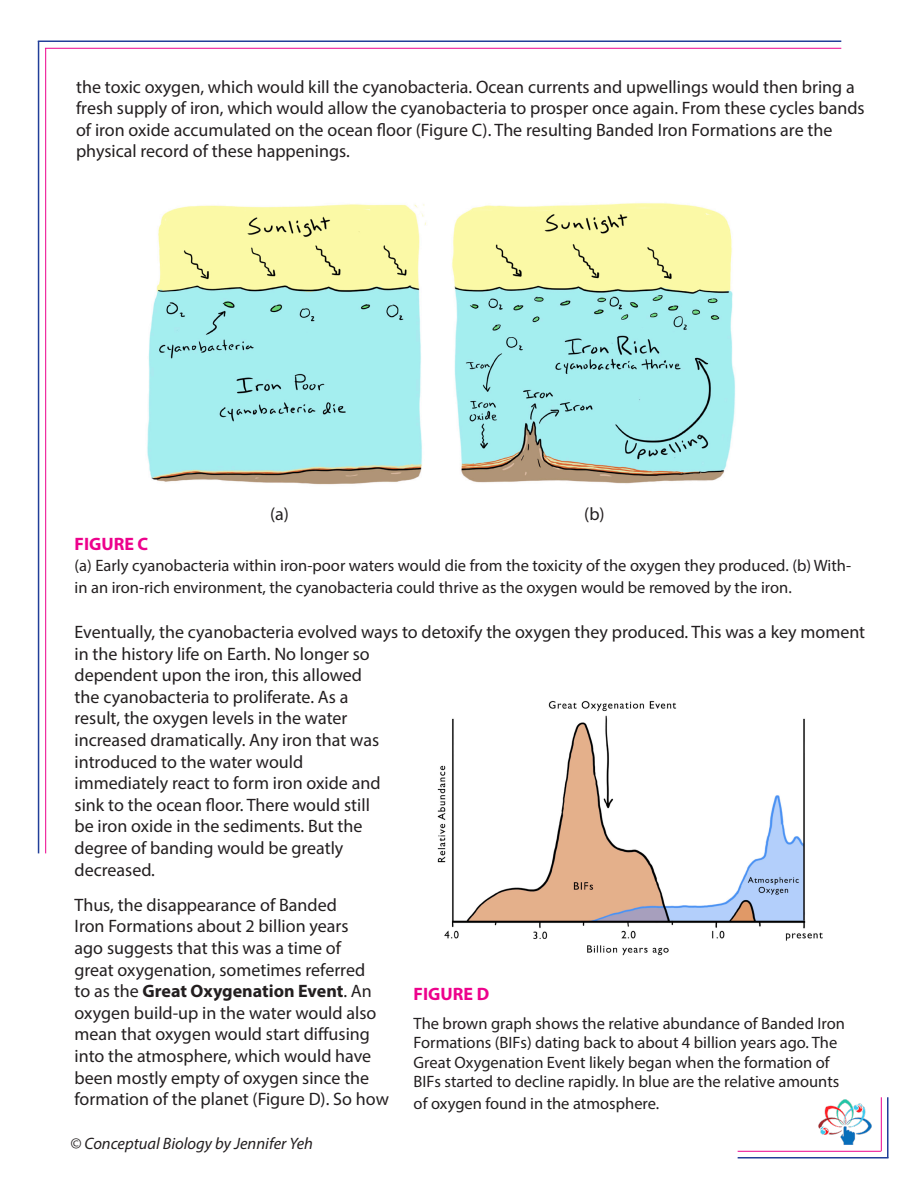
<style>
.page{position:relative;width:918px;height:1188px;background:#fff}
.page>*{position:absolute;margin:0;border:0;box-sizing:border-box;transform-origin:0 0}
.t1{font:18px/21.6px "Myriad Pro";color:#231f20}
.t2{font:700 18px "Myriad Pro";color:#ed028c}
.t3{font:16.5px/19.5px "Myriad Pro";color:#231f20}
.t4{font:italic 16.5px "Myriad Pro";color:#231f20}
.s1{font-weight:700}
</style>
<div class="page">
<img style="left:818px;top:1099px;width:53px;height:45px">
<hr style="left:38px;top:41px;width:1px;height:812px;background:#223f99">
<hr style="left:38px;top:40px;width:803px;height:2px;background:#223f99">
<hr style="left:45px;top:48px;width:1px;height:805px;background:#ed028c">
<hr style="left:45px;top:48px;width:796px;height:1px;background:#ed028c">
<hr style="left:887px;top:1097px;width:2px;height:61px;background:#223f99">
<hr style="left:738px;top:1157px;width:151px;height:2px;background:#223f99">
<hr style="left:881px;top:1097px;width:1px;height:54px;background:#ed028c">
<hr style="left:738px;top:1151px;width:143px;height:1px;background:#ed028c">
<img style="left:147px;top:203px;width:588px;height:282px">
<img style="left:437px;top:700px;width:386px;height:256px">
<p class="t1" style="left:76px;top:76px;width:790px">the toxic oxygen, which would kill the cyanobacteria. Ocean currents and upwellings would then bring a fresh supply of iron, which would allow the cyanobacteria to prosper once again. From these cycles bands of iron oxide accumulated on the ocean floor (Figure C). The resulting Banded Iron Formations are the physical record of these happenings.</p>
<p class="t1" style="left:270px;top:503px;width:20px">(a)</p>
<p class="t1" style="left:584px;top:503px;width:22px">(b)</p>
<p class="t2" style="left:75px;top:532px;width:75px">FIGURE C</p>
<p class="t3" style="left:75px;top:555px;width:778px;line-height:21.6px">(a) Early cyanobacteria within iron-poor waters would die from the toxicity of the oxygen they produced. (b) With&shy;in an iron-rich environment, the cyanobacteria could thrive as the oxygen would be removed by the iron.</p>
<p class="t1" style="left:75px;top:621px;width:792px">Eventually, the cyanobacteria evolved ways to detoxify the oxygen they produced. This was a key moment in the history life on Earth. No longer so<br>dependent upon the iron, this allowed<br>the cyanobacteria to proliferate. As a<br>result, the oxygen levels in the water<br>increased dramatically. Any iron that was<br>introduced to the water would<br>immediately react to form iron oxide and<br>sink to the ocean floor. There would still<br>be iron oxide in the sediments. But the<br>degree of banding would be greatly<br>decreased.</p>
<p class="t1" style="left:75px;top:894px;width:316px">Thus, the disappearance of Banded<br>Iron Formations about 2 billion years<br>ago suggests that this was a time of<br>great oxygenation, sometimes referred<br>to as the <span class="s1">Great Oxygenation Event</span>. An oxygen build-up in the water would also mean that oxygen would start diffusing into the atmosphere, which would have been mostly empty of oxygen since the formation of the planet (Figure D). So how</p>
<p class="t2" style="left:414px;top:982px;width:77px">FIGURE D</p>
<p class="t3" style="left:414px;top:1013px;width:433px">The brown graph shows the relative abundance of Banded Iron Formations (BIFs) dating back to about 4 billion years ago. The Great Oxygenation Event likely began when the formation of BIFs started to decline rapidly. In blue are the relative amounts</p>
<p class="t3" style="left:414px;top:1093px;width:247px">of oxygen found in the atmosphere.</p>
<p class="t4" style="left:70px;top:1134px;width:244px">© Conceptual Biology by Jennifer Yeh</p>
</div>
